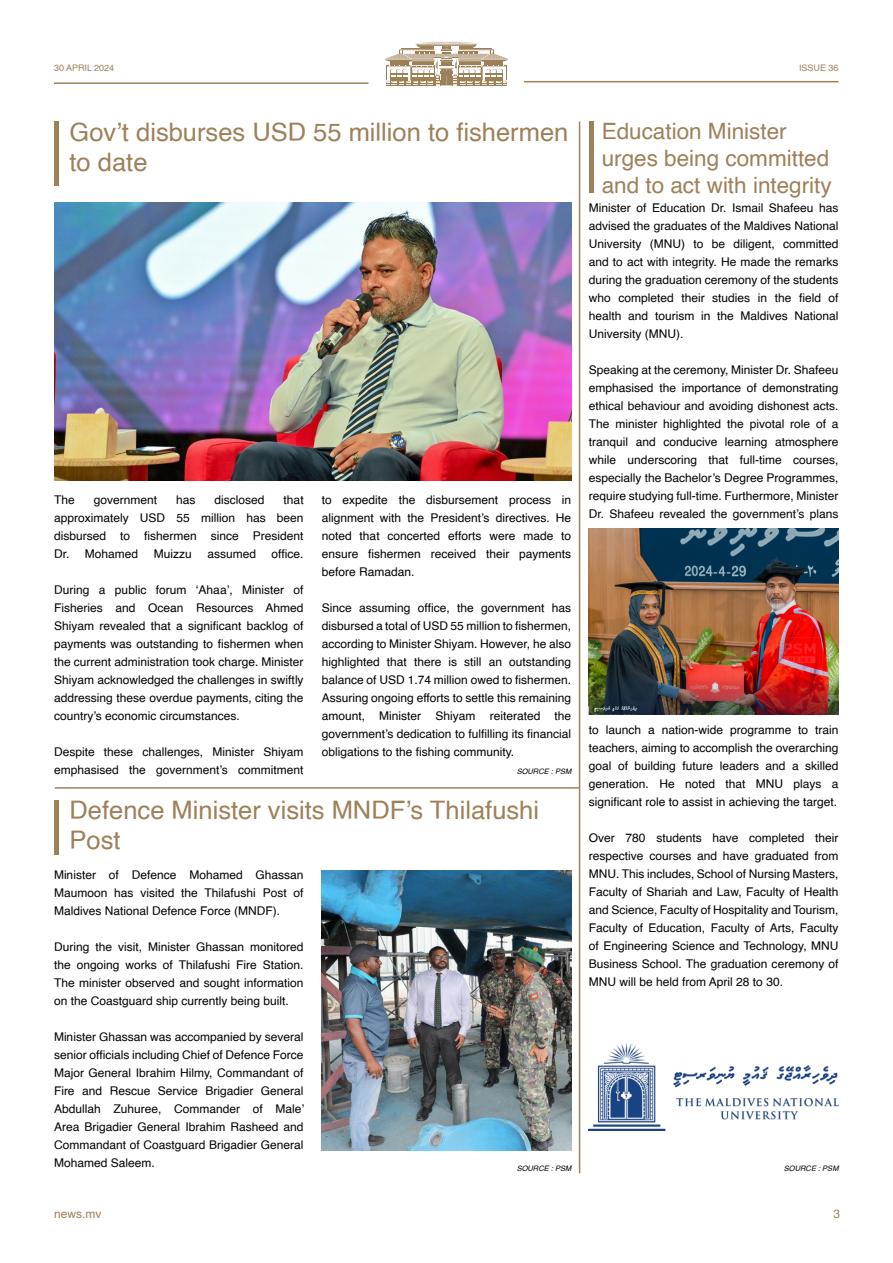
<style>
.page{position:relative;width:893px;height:1263px;background:#fff}
.page>*{position:absolute;margin:0;border:0;box-sizing:border-box;transform-origin:0 0}
.Headlines{font:25.5px/30px "Helvetica";color:#9e8059}
.Headlines-2{font:22.5px/27px "Helvetica";color:#9e8059}
.MAIN_TEXT{font:12px/18px "Helvetica";color:#000;text-align:justify}
.MAIN_TEXT-2{font:12px "Helvetica";color:#9e8059}
.Headlines-3{font:9px "Helvetica";color:#9e8059}
.t1{font:italic 7.5px "Helvetica";color:#000}
</style>
<div class="page">
<svg style="left:384px;top:42px;width:125px;height:44px"></svg>
<hr style="left:54px;top:82px;width:314px;height:2px;background:#9e8059">
<hr style="left:524px;top:81px;width:315px;height:1px;background:#9e8059">
<hr style="left:54px;top:122px;width:4px;height:64px;background:#9e8059">
<img style="left:55px;top:203px;width:516px;height:277px">
<hr style="left:54px;top:800px;width:4px;height:54px;background:#9e8059">
<img style="left:322px;top:870px;width:249px;height:281px">
<hr style="left:579px;top:122px;width:1px;height:1051px;background:#9e8059">
<hr style="left:589px;top:122px;width:4px;height:71px;background:#9e8059">
<img style="left:589px;top:528px;width:249px;height:186px">
<img style="left:589px;top:1043px;width:249px;height:87px">
<hr style="left:55px;top:787px;width:525px;height:2px;background:#9e8059">
<p class="Headlines-3" style="left:54px;top:61px;width:62px">30 APRIL 2024</p>
<p class="Headlines-3" style="left:799px;top:61px;width:41px">ISSUE 36</p>
<p class="Headlines" style="left:70px;top:118px;width:500px">Gov’t disburses USD 55 million to fishermen to date</p>
<p class="MAIN_TEXT" style="left:322px;top:491px;width:251px">to expedite the disbursement process in alignment with the President’s directives. He noted that concerted efforts were made to ensure fishermen received their payments before Ramadan.</p>
<p class="MAIN_TEXT" style="left:322px;top:599px;width:251px">Since assuming office, the government has disbursed a total of USD 55 million to fishermen, according to Minister Shiyam. However, he also highlighted that there is still an outstanding balance of USD 1.74 million owed to fishermen.<br>Assuring ongoing efforts to settle this remaining amount, Minister Shiyam reiterated the government’s dedication to fulfilling its financial obligations to the fishing community.</p>
<p class="t1" style="left:517px;top:765px;width:56px">SOURCE : PSM</p>
<p class="Headlines" style="left:70px;top:796px;width:471px">Defence Minister visits MNDF’s Thilafushi<br>Post</p>
<p class="MAIN_TEXT" style="left:54px;top:866px;width:251px">Minister of Defence Mohamed Ghassan Maumoon has visited the Thilafushi Post of Maldives National Defence Force (MNDF).</p>
<p class="MAIN_TEXT" style="left:54px;top:938px;width:251px">During the visit, Minister Ghassan monitored the ongoing works of Thilafushi Fire Station.<br>The minister observed and sought information on the Coastguard ship currently being built.</p>
<p class="MAIN_TEXT" style="left:54px;top:1028px;width:252px">Minister Ghassan was accompanied by several senior officials including Chief of Defence Force Major General Ibrahim Hilmy, Commandant of Fire and Rescue Service Brigadier General Abdullah Zuhuree, Commander of Male’ Area Brigadier General Ibrahim Rasheed and Commandant of Coastguard Brigadier General Mohamed Saleem.</p>
<p class="t1" style="left:517px;top:1163px;width:56px">SOURCE : PSM</p>
<p class="MAIN_TEXT" style="left:54px;top:491px;width:22px">The</p>
<p class="MAIN_TEXT" style="left:94px;top:491px;width:65px">government</p>
<p class="MAIN_TEXT" style="left:176px;top:491px;width:21px">has</p>
<p class="MAIN_TEXT" style="left:215px;top:491px;width:52px">disclosed</p>
<p class="MAIN_TEXT" style="left:54px;top:491px;width:251px;text-indent:230px">that approximately USD 55 million has been disbursed to fishermen since President Dr. Mohamed</p>
<p class="MAIN_TEXT" style="left:154px;top:545px;width:40px">Muizzu</p>
<p class="MAIN_TEXT" style="left:207px;top:545px;width:50px">assumed</p>
<p class="MAIN_TEXT" style="left:272px;top:545px;width:34px">office.</p>
<p class="MAIN_TEXT" style="left:54px;top:581px;width:251px">During a public forum ‘Ahaa’, Minister of Fisheries and Ocean Resources Ahmed Shiyam revealed that a significant backlog of payments was outstanding to fishermen when the current administration took charge. Minister Shiyam acknowledged the challenges in swiftly addressing these overdue payments, citing the country’s economic circumstances.</p>
<p class="MAIN_TEXT" style="left:54px;top:743px;width:251px">Despite these challenges, Minister Shiyam emphasised the government’s commitment</p>
<p class="Headlines-2" style="left:602px;top:118px;width:232px">Education Minister urges being committed and to act with integrity</p>
<p class="MAIN_TEXT" style="left:589px;top:199px;width:251px">Minister of Education Dr. Ismail Shafeeu has advised the graduates of the Maldives National University (MNU) to be diligent, committed and to act with integrity. He made the remarks during the graduation ceremony of the students who completed their studies in the field of health and tourism in the Maldives National University (MNU).</p>
<p class="MAIN_TEXT" style="left:589px;top:361px;width:251px">Speaking at the ceremony, Minister Dr. Shafeeu emphasised the importance of demonstrating ethical behaviour and avoiding dishonest acts.<br>The minister highlighted the pivotal role of a tranquil and conducive learning atmosphere while underscoring that full-time courses, especially the Bachelor’s Degree Programmes, require studying full-time. Furthermore, Minister Dr. Shafeeu revealed the government’s plans</p>
<p class="MAIN_TEXT" style="left:589px;top:721px;width:251px">to launch a nation-wide programme to train teachers, aiming to accomplish the overarching goal of building future leaders and a skilled generation. He noted that MNU plays a significant role to assist in achieving the target.</p>
<p class="MAIN_TEXT" style="left:589px;top:829px;width:251px">Over 780 students have completed their respective courses and have graduated from MNU. This includes, School of Nursing Masters, Faculty of Shariah and Law, Faculty of Health and Science, Faculty of Hospitality and Tourism, Faculty of Education, Faculty of Arts, Faculty of Engineering Science and Technology, MNU Business School. The graduation ceremony of MNU will be held from April 28 to 30.</p>
<p class="t1" style="left:784px;top:1163px;width:56px">SOURCE : PSM</p>
<p class="MAIN_TEXT-2" style="left:54px;top:1204px;width:49px">news.mv</p>
<p class="MAIN_TEXT-2" style="left:833px;top:1204px;width:8px">3</p>
</div>
